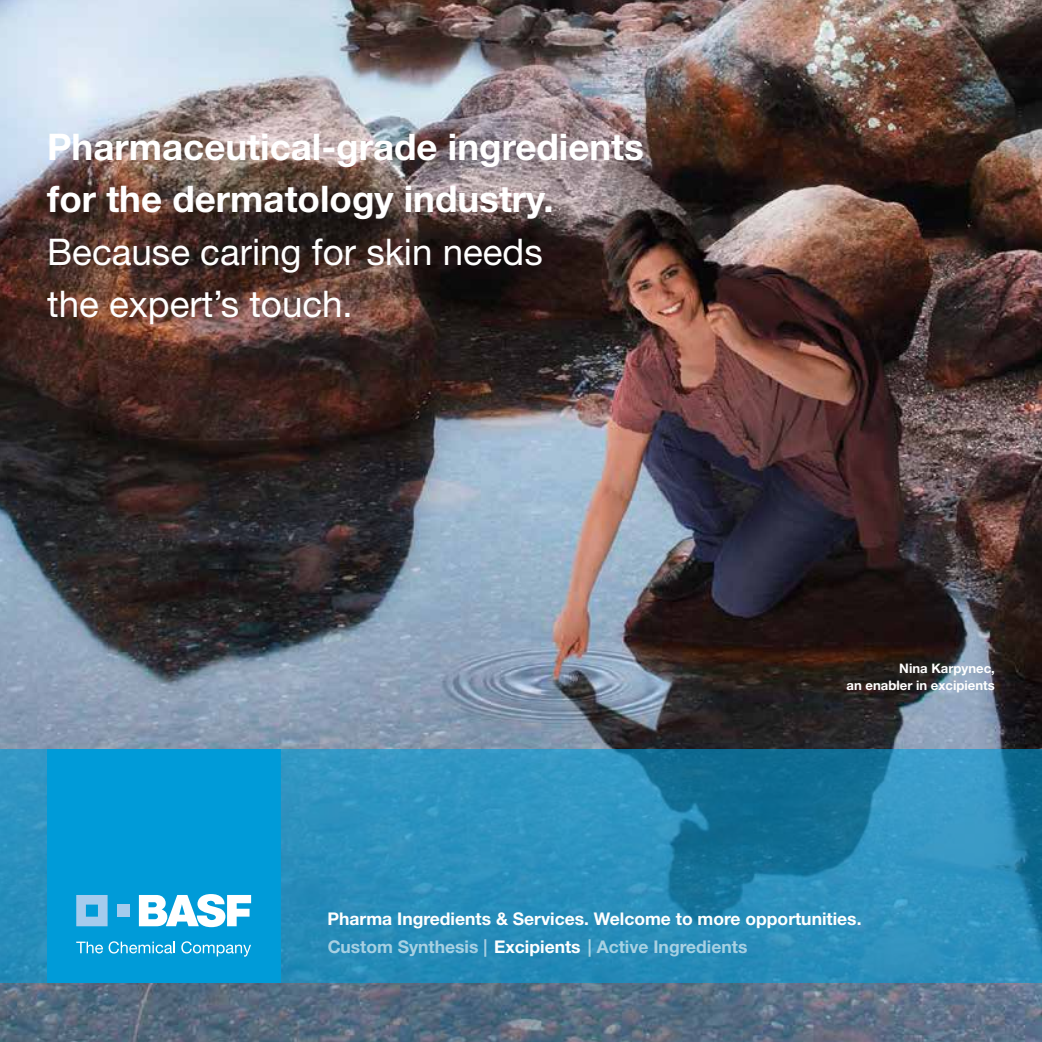
<style>
.page{position:relative;width:1042px;height:1042px;background:#fff}
.page>*{position:absolute;margin:0;border:0;box-sizing:border-box;transform-origin:0 0}
.t1{font:700 36.75px/52.3px "Helvetica Neue LT";color:#fff}
.t2{font:36.75px/52.3px "Helvetica Neue LT";color:#fff}
.t3{font:700 17.5px/28px "Helvetica Neue LT";color:#fff}
.t4{font:700 13.12px/16.8px "Helvetica Neue LT";color:#fff;text-align:right}
</style>
<div class="page">
<img style="left:0;top:0;width:1042px;height:1042px">
<svg style="left:0;top:749px;width:1042px;height:233px;background:#288bb7"></svg>
<div style="left:47px;top:749px;width:233px;height:233px;background:#009bd8"></div>
<svg style="left:76px;top:941px;width:27px;height:12px"></svg>
<svg style="left:109px;top:941px;width:66px;height:12px"></svg>
<svg style="left:181px;top:941px;width:70px;height:15px"></svg>
<svg style="left:139px;top:894px;width:112px;height:33px"></svg>
<svg style="left:76px;top:895px;width:32px;height:31px"></svg>
<div style="left:117px;top:904px;width:12px;height:12px;background:#a5cbed"></div>
<h1 class="t1" style="left:47px;top:120px;width:598px">Pharmaceutical-grade ingredients for the dermatology industry.</h1>
<h1 class="t2" style="left:47px;top:225px;width:497px">Because caring for skin needs the expert’s touch.</h1>
<p class="t4" style="left:846px;top:659px;width:150px">Nina Karpynec,<br>an enabler in excipients</p>
<p class="t3" style="left:327px;top:904px;width:535px">Pharma Ingredients &amp; Services. Welcome to more opportunities.<br>Custom Synthesis | Excipients | Active Ingredients</p>
</div>
